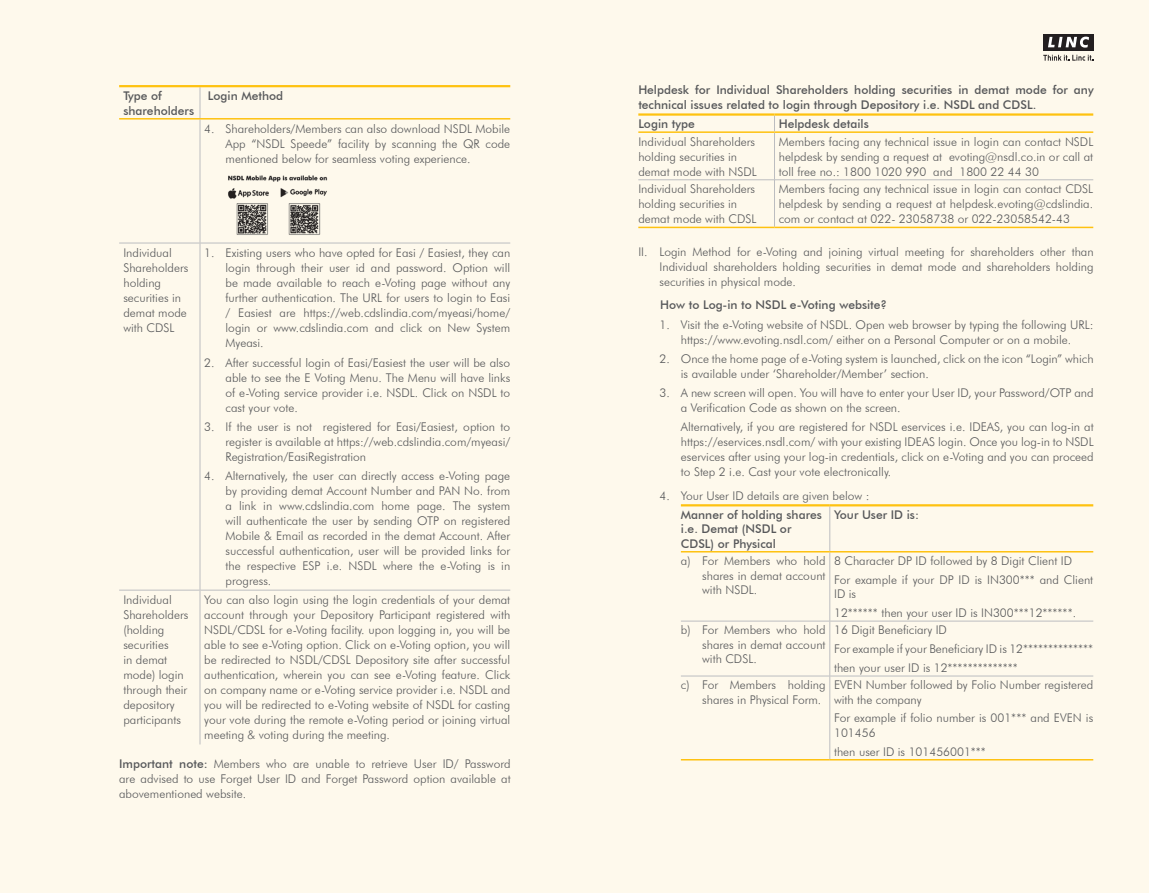
<style>
.page{position:relative;width:1149px;height:893px;background:#fff}
.page>*{position:absolute;margin:0;border:0;box-sizing:border-box;transform-origin:0 0}
.body_copy{font:300 12px/15px "Futura BT";color:#57585a}
._5_5{font:300 12px/15px "Futura BT";color:#57585a;text-align:justify}
._10_-5{font:300 12px/15px "Futura BT";color:#57585a}
.Sub_Head{font:500 12px/15px "Futura BT";color:#57585a}
._15{font:300 12px/15px "Futura BT";color:#57585a;text-align:justify}
.s1{font-weight:500}
</style>
<div class="page">
<div style="left:0;top:0;width:1148px;height:893px;background:#fef9ec"></div>
<hr style="left:199px;top:87px;width:1px;height:31px;background:#bcbdc0">
<hr style="left:199px;top:120px;width:1px;height:123px;background:#bcbdc0">
<hr style="left:119px;top:243px;width:80px;height:1px;background:#bcbdc0">
<hr style="left:200px;top:243px;width:310px;height:1px;background:#bcbdc0">
<hr style="left:199px;top:243px;width:1px;height:347px;background:#bcbdc0">
<hr style="left:119px;top:590px;width:80px;height:1px;background:#bcbdc0">
<hr style="left:200px;top:590px;width:310px;height:1px;background:#bcbdc0">
<hr style="left:199px;top:590px;width:1px;height:154px;background:#bcbdc0">
<hr style="left:119px;top:85px;width:81px;height:2px;background:#fec210">
<hr style="left:200px;top:85px;width:310px;height:2px;background:#fec210">
<hr style="left:119px;top:118px;width:81px;height:2px;background:#fec210">
<hr style="left:200px;top:118px;width:310px;height:2px;background:#fec210">
<img style="left:228px;top:175px;width:100px;height:60px">
<hr style="left:773px;top:133px;width:1px;height:47px;background:#bcbdc0">
<hr style="left:638px;top:179px;width:135px;height:1px;background:#bcbdc0">
<hr style="left:774px;top:179px;width:318px;height:1px;background:#bcbdc0">
<hr style="left:773px;top:180px;width:1px;height:47px;background:#bcbdc0">
<hr style="left:638px;top:113px;width:136px;height:3px;background:#fec210">
<hr style="left:774px;top:113px;width:318px;height:3px;background:#fec210">
<hr style="left:638px;top:131px;width:136px;height:2px;background:#fec210">
<hr style="left:774px;top:131px;width:318px;height:2px;background:#fec210">
<hr style="left:638px;top:227px;width:136px;height:1px;background:#fec210">
<hr style="left:774px;top:227px;width:318px;height:1px;background:#fec210">
<hr style="left:829px;top:506px;width:1px;height:45px;background:#bcbdc0">
<hr style="left:829px;top:552px;width:1px;height:69px;background:#bcbdc0">
<hr style="left:680px;top:621px;width:149px;height:1px;background:#bcbdc0">
<hr style="left:830px;top:621px;width:262px;height:1px;background:#bcbdc0">
<hr style="left:829px;top:621px;width:1px;height:55px;background:#bcbdc0">
<hr style="left:680px;top:676px;width:149px;height:1px;background:#bcbdc0">
<hr style="left:830px;top:676px;width:262px;height:1px;background:#bcbdc0">
<hr style="left:829px;top:676px;width:1px;height:83px;background:#bcbdc0">
<hr style="left:680px;top:504px;width:149px;height:2px;background:#fec210">
<hr style="left:829px;top:504px;width:263px;height:2px;background:#fec210">
<hr style="left:680px;top:551px;width:149px;height:1px;background:#fec210">
<hr style="left:829px;top:551px;width:263px;height:1px;background:#fec210">
<hr style="left:680px;top:759px;width:149px;height:1px;background:#fec210">
<hr style="left:829px;top:759px;width:263px;height:1px;background:#fec210">
<div style="left:1042px;top:34px;width:51px;height:16px;background:#231f20"></div>
<svg style="left:1048px;top:37px;width:40px;height:11px"></svg>
<svg style="left:1043px;top:55px;width:50px;height:6px"></svg>
<p class="Sub_Head" style="left:123px;top:88px;width:72px">Type of shareholders</p>
<p class="Sub_Head" style="left:208px;top:88px;width:77px">Login Method</p>
<p class="body_copy" style="left:225px;top:122px;width:286px;text-align:justify;text-indent:-21px">4. Shareholders/Members can also download NSDL Mobile App “NSDL Speede” facility by scanning the QR code mentioned below for seamless voting experience.</p>
<p class="body_copy" style="left:123px;top:245px;width:66px">Individual<br>Shareholders holding securities in demat mode with CDSL</p>
<p class="_5_5" style="left:225px;top:245px;width:286px;text-indent:-21px">1. Existing users who have opted for Easi / Easiest, they can login through their user id and password. Option will be made available to reach e-Voting page without any further authentication. The URL for users to login to Easi / Easiest are https://web.cdslindia.com/myeasi/home/ login or www.cdslindia.com and click on New System Myeasi.</p>
<p class="_5_5" style="left:225px;top:355px;width:286px;text-indent:-21px">2. After successful login of Easi/Easiest the user will be also able to see the E Voting Menu. The Menu will have links of e-Voting service provider i.e. NSDL. Click on NSDL to cast your vote.</p>
<p class="_5_5" style="left:225px;top:419px;width:286px;text-indent:-21px">3. If the user is not registered for Easi/Easiest, option to register is available at https://web.cdslindia.com/myeasi/ Registration/EasiRegistration</p>
<p class="_5_5" style="left:225px;top:468px;width:286px;text-indent:-21px">4. Alternatively, the user can directly access e-Voting page by providing demat Account Number and PAN No. from a link in www.cdslindia.com home page. The system will authenticate the user by sending OTP on registered Mobile &amp; Email as recorded in the demat Account. After successful authentication, user will be provided links for the respective ESP i.e. NSDL where the e-Voting is in progress.</p>
<p class="body_copy" style="left:123px;top:592px;width:66px">Individual<br>Shareholders (holding securities<br>in demat mode) login through their depository participants</p>
<p class="body_copy" style="left:204px;top:592px;width:307px;text-align:justify">You can also login using the login credentials of your demat account through your Depository Participant registered with NSDL/CDSL for e-Voting facility. upon logging in, you will be able to see e-Voting option. Click on e-Voting option, you will be redirected to NSDL/CDSL Depository site after successful authentication, wherein you can see e-Voting feature. Click on company name or e-Voting service provider i.e. NSDL and you will be redirected to e-Voting website of NSDL for casting your vote during the remote e-Voting period or joining virtual meeting &amp; voting during the meeting.</p>
<p class="_15" style="left:119px;top:756px;width:393px"><span class="s1">Important note:</span> Members who are unable to retrieve User ID/ Password are advised to use Forget User ID and Forget Password option available at abovementioned website.</p>
<p class="Sub_Head" style="left:638px;top:82px;width:456px">Helpdesk for Individual Shareholders holding securities in demat mode for any technical issues related to login through Depository i.e. NSDL and CDSL.</p>
<p class="Sub_Head" style="left:638px;top:116px;width:58px">Login type</p>
<p class="Sub_Head" style="left:778px;top:116px;width:92px">Helpdesk details</p>
<p class="body_copy" style="left:638px;top:134px;width:120px">Individual Shareholders holding securities in demat mode with NSDL</p>
<p class="body_copy" style="left:778px;top:134px;width:316px;text-align:justify">Members facing any technical issue in login can contact NSDL helpdesk by sending a request at evoting@nsdl.co.in or call at toll free no.: 1800 1020 990 and 1800 22 44 30</p>
<p class="body_copy" style="left:638px;top:181px;width:120px">Individual Shareholders holding securities in demat mode with CDSL</p>
<p class="body_copy" style="left:778px;top:181px;width:316px;text-align:justify">Members facing any technical issue in login can contact CDSL helpdesk by sending a request at helpdesk.evoting@cdslindia. com or contact at 022- 23058738 or 022-23058542-43</p>
<p class="body_copy" style="left:659px;top:244px;width:435px;text-align:justify;text-indent:-21px">II. Login Method for e-Voting and joining virtual meeting for shareholders other than Individual shareholders holding securities in demat mode and shareholders holding securities in physical mode.</p>
<p class="Sub_Head" style="left:660px;top:298px;width:228px">How to Log-in to NSDL e-Voting website?</p>
<p class="_10_-5" style="left:659px;top:317px;width:435px;text-align:center">1. Visit the e-Voting website of NSDL. Open web browser by typing the following URL: https://www.evoting.nsdl.com/ either on a Personal Computer or on a mobile.</p>
<p class="_10_-5" style="left:680px;top:351px;width:414px;text-indent:-21px">2. Once the home page of e-Voting system is launched, click on the icon “Login” which is available under ‘Shareholder/Member’ section.</p>
<p class="_10_-5" style="left:680px;top:385px;width:414px;text-indent:-21px">3. A new screen will open. You will have to enter your User ID, your Password/OTP and a Verification Code as shown on the screen.</p>
<p class="_10_-5" style="left:680px;top:420px;width:414px;text-align:justify">Alternatively, if you are registered for NSDL eservices i.e. IDEAS, you can log-in at https://eservices.nsdl.com/ with your existing IDEAS login. Once you log-in to NSDL eservices after using your log-in credentials, click on e-Voting and you can proceed to Step 2 i.e. Cast your vote electronically.</p>
<p class="_10_-5" style="left:659px;top:488px;width:211px">4. Your User ID details are given below :</p>
<p class="Sub_Head" style="left:680px;top:507px;width:142px;line-height:14.4px">Manner of holding shares i.e. Demat (NSDL or<br>CDSL) or Physical</p>
<p class="Sub_Head" style="left:833px;top:507px;width:86px">Your User ID is:</p>
<p class="_5_5" style="left:702px;top:554px;width:125px;line-height:14.4px;text-indent:-21px">a) For Members who hold shares in demat account with NSDL.</p>
<p class="body_copy" style="left:833px;top:553px;width:239px">8 Character DP ID followed by 8 Digit Client ID</p>
<p class="body_copy" style="left:833px;top:572px;width:260px;line-height:14.4px">For example if your DP ID is IN300*** and Client<br>ID is</p>
<p class="body_copy" style="left:833px;top:605px;width:243px">12****** then your user ID is IN300***12******.</p>
<p class="_5_5" style="left:702px;top:623px;width:125px;line-height:14.4px;text-indent:-21px">b) For Members who hold shares in demat account with CDSL.</p>
<p class="body_copy" style="left:833px;top:623px;width:114px">16 Digit Beneficiary ID</p>
<p class="body_copy" style="left:833px;top:641px;width:261px">For example if your Beneficiary ID is 12**************</p>
<p class="body_copy" style="left:833px;top:660px;width:185px">then your user ID is 12**************</p>
<p class="_5_5" style="left:702px;top:678px;width:125px;line-height:14.4px;text-indent:-21px">c) For Members holding shares in Physical Form.</p>
<p class="body_copy" style="left:833px;top:678px;width:260px;line-height:14.4px">EVEN Number followed by Folio Number registered with the company</p>
<p class="body_copy" style="left:833px;top:711px;width:260px;line-height:14.4px">For example if folio number is 001*** and EVEN is<br>101456</p>
<p class="body_copy" style="left:833px;top:744px;width:153px">then user ID is 101456001***</p>
</div>
